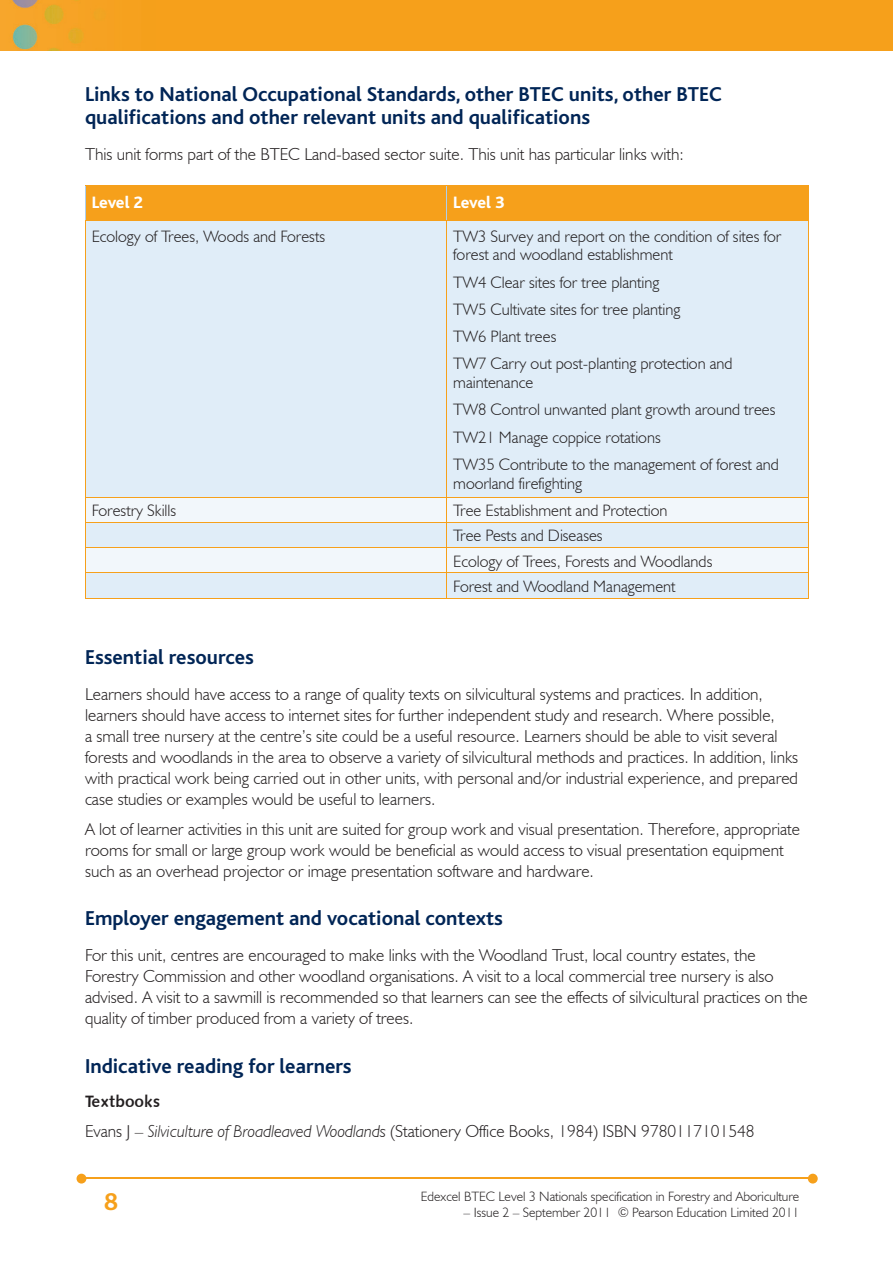
<style>
.page{position:relative;width:893px;height:1263px;background:#fff}
.page>*{position:absolute;margin:0;border:0;box-sizing:border-box;transform-origin:0 0}
.t1{font:700 25.5px "Bliss";color:#f6a01b}
.t2{font:700 21px/22.5px "Bliss";color:#002556}
.t3{font:300 17.25px/21px "Humanist 521 BT";color:#231f20}
.t4{font:800 17.25px "Bliss";letter-spacing:-.005em;color:#fff}
.t5{font:300 16.5px/27.3px "Humanist 521 BT";color:#231f20}
.t6{font:16.5px "Humanist 531 BT Bold A";color:#231f20}
.t7{font:300 13.5px "Humanist 521 BT";color:#231f20}
.s1{font-style:italic}
</style>
<div class="page">
<img style="left:0;top:0;width:893px;height:51px">
<hr style="left:82px;top:1178px;width:728px;height:1px;background:#f6a01b">
<svg style="left:808px;top:1174px;width:10px;height:9px"></svg>
<svg style="left:77px;top:1174px;width:9px;height:9px"></svg>
<div style="left:86px;top:186px;width:722px;height:34px;background:#f6a01b"></div>
<div style="left:86px;top:221px;width:722px;height:377px;background:#e0edf8"></div>
<svg style="left:86px;top:498px;width:722px;height:75px;fill:#f2f7fb"></svg>
<hr style="left:85px;top:186px;width:1px;height:34px;background:#accfed">
<hr style="left:446px;top:186px;width:1px;height:34px;background:#accfed">
<hr style="left:808px;top:186px;width:1px;height:34px;background:#f6a01b">
<hr style="left:85px;top:185px;width:362px;height:1px;background:#f6a01b">
<hr style="left:447px;top:185px;width:362px;height:1px;background:#f6a01b">
<hr style="left:85px;top:221px;width:1px;height:276px;background:#f6a01b">
<hr style="left:85px;top:220px;width:362px;height:1px;background:#f6a01b">
<hr style="left:446px;top:221px;width:1px;height:276px;background:#f6a01b">
<hr style="left:808px;top:221px;width:1px;height:276px;background:#f6a01b">
<hr style="left:447px;top:220px;width:362px;height:1px;background:#f6a01b">
<hr style="left:85px;top:497px;width:362px;height:1px;background:#f6a01b">
<hr style="left:447px;top:497px;width:362px;height:1px;background:#f6a01b">
<hr style="left:85px;top:522px;width:362px;height:1px;background:#f6a01b">
<hr style="left:447px;top:522px;width:362px;height:1px;background:#f6a01b">
<hr style="left:85px;top:547px;width:362px;height:1px;background:#f6a01b">
<hr style="left:447px;top:547px;width:362px;height:1px;background:#f6a01b">
<hr style="left:85px;top:598px;width:362px;height:1px;background:#f6a01b">
<svg style="left:85px;top:498px;width:1px;height:100px"></svg>
<hr style="left:85px;top:573px;width:362px;height:1px;background:#f6a01b">
<hr style="left:447px;top:598px;width:362px;height:1px;background:#f6a01b">
<svg style="left:446px;top:498px;width:1px;height:100px"></svg>
<svg style="left:808px;top:498px;width:1px;height:100px"></svg>
<hr style="left:447px;top:573px;width:362px;height:1px;background:#f6a01b">
<p class="t2" style="left:85px;top:83px;width:638px">Links to National Occupational Standards, other BTEC units, other BTEC qualifications and other relevant units and qualifications</p>
<p class="t3" style="left:85px;top:143px;width:600px">This unit forms part of the BTEC Land-based sector suite. This unit has particular links with:</p>
<p class="t4" style="left:92px;top:193px;width:53px">Level 2</p>
<p class="t4" style="left:453px;top:193px;width:53px">Level 3</p>
<p class="t5" style="left:92px;top:222px;width:235px">Ecology of Trees, Woods and Forests</p>
<p class="t5" style="left:453px;top:226px;width:330px;line-height:18.8px">TW3 Survey and report on the condition of sites for forest and woodland establishment</p>
<p class="t5" style="left:453px;top:268px;width:281px">TW4 Clear sites for tree planting<br>TW5 Cultivate sites for tree planting<br>TW6 Plant trees<br>TW7 Carry out post-planting protection and</p>
<p class="t5" style="left:453px;top:368px;width:327px">maintenance<br>TW8 Control unwanted plant growth around trees TW21 Manage coppice rotations<br>TW35 Contribute to the management of forest and</p>
<p class="t5" style="left:453px;top:469px;width:130px">moorland firefighting</p>
<p class="t5" style="left:92px;top:496px;width:86px">Forestry Skills</p>
<p class="t5" style="left:453px;top:497px;width:261px;line-height:25.3px">Tree Establishment and Protection<br>Tree Pests and Diseases<br>Ecology of Trees, Forests and Woodlands<br>Forest and Woodland Management</p>
<p class="t2" style="left:85px;top:646px;width:170px">Essential resources</p>
<p class="t3" style="left:85px;top:683px;width:715px">Learners should have access to a range of quality texts on silvicultural systems and practices. In addition, learners should have access to internet sites for further independent study and research. Where possible,<br>a small tree nursery at the centre’s site could be a useful resource. Learners should be able to visit several forests and woodlands in the area to observe a variety of silvicultural methods and practices. In addition, links with practical work being carried out in other units, with personal and/or industrial experience, and prepared case studies or examples would be useful to learners.</p>
<p class="t3" style="left:85px;top:818px;width:716px">A lot of learner activities in this unit are suited for group work and visual presentation. Therefore, appropriate rooms for small or large group work would be beneficial as would access to visual presentation equipment such as an overhead projector or image presentation software and hardware.</p>
<p class="t2" style="left:85px;top:907px;width:419px">Employer engagement and vocational contexts</p>
<p class="t3" style="left:85px;top:944px;width:724px">For this unit, centres are encouraged to make links with the Woodland Trust, local country estates, the Forestry Commission and other woodland organisations. A visit to a local commercial tree nursery is also advised. A visit to a sawmill is recommended so that learners can see the effects of silvicultural practices on the quality of timber produced from a variety of trees.</p>
<p class="t2" style="left:85px;top:1055px;width:268px">Indicative reading for learners</p>
<p class="t6" style="left:85px;top:1091px;width:77px">Textbooks</p>
<p class="t3" style="left:85px;top:1120px;width:671px">Evans J – <span class="s1">Silviculture of Broadleaved Woodlands</span> (Stationery Office Books, 1984) ISBN 9780117101548</p>
<h1 class="t1" style="left:104px;top:1188px;width:15px">8</h1>
<p class="t7" style="left:421px;top:1188px;width:380px">Edexcel BTEC Level 3 Nationals specification in Forestry and Aboriculture</p>
<p class="t7" style="left:464px;top:1204px;width:337px">– Issue 2 – September 2011 © Pearson Education Limited 2011</p>
</div>
